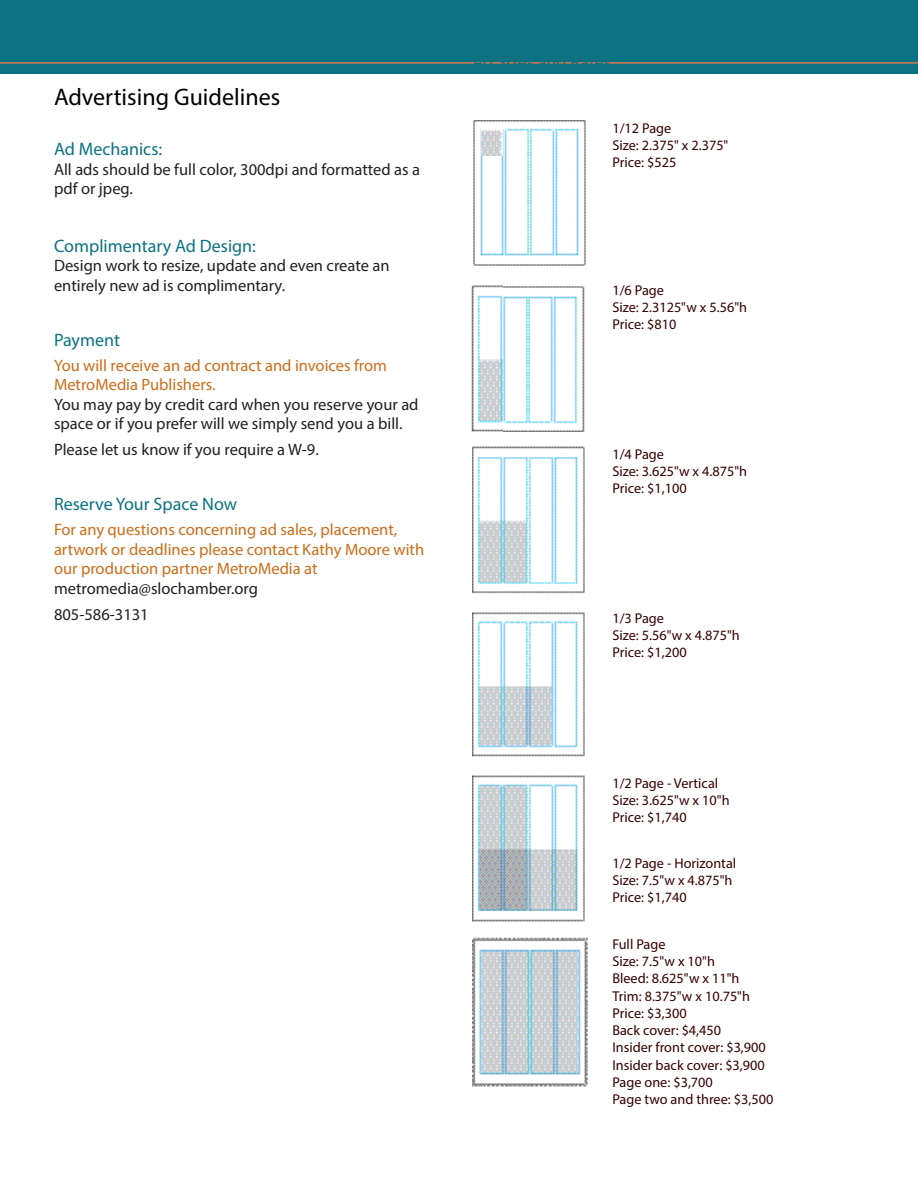
<style>
.page{position:relative;width:918px;height:1188px;background:#fff}
.page>*{position:absolute;margin:0;border:0;box-sizing:border-box;transform-origin:0 0}
.t1{font:24px "Myriad Pro";color:#020202}
.t2{font:18px "Myriad Pro";color:#0b7281}
.t3{font:16.5px/19.5px "Myriad Pro";color:#231f20}
.t4{font:16.5px/19.5px "Myriad Pro";color:#cc6d18}
.t5{font:14.25px/17.2px "Myriad Pro";color:#360000}
</style>
<div class="page">
<div style="left:0;top:0;width:918px;height:73px;background:#0b7281"></div>
<hr style="left:0;top:62px;width:918px;height:2px;background:#da7750">
<img style="left:472px;top:446px;width:116px;height:641px">
<img style="left:473px;top:120px;width:113px;height:146px">
<img style="left:482px;top:126px;width:20px;height:30px">
<img style="left:471px;top:285px;width:114px;height:147px">
<img style="left:472px;top:285px;width:30px;height:147px">
<h1 class="t1" style="left:54px;top:88px;width:228px">Advertising Guidelines</h1>
<p class="t2" style="left:54px;top:142px;width:110px">Ad Mechanics:</p>
<p class="t3" style="left:54px;top:161px;width:368px">All ads should be full color, 300dpi and formatted as a pdf or jpeg.</p>
<p class="t2" style="left:54px;top:238px;width:203px">Complimentary Ad Design:</p>
<p class="t3" style="left:54px;top:257px;width:337px">Design work to resize, update and even create an entirely new ad is complimentary.</p>
<p class="t2" style="left:54px;top:333px;width:68px">Payment</p>
<p class="t4" style="left:54px;top:357px;width:335px">You will receive an ad contract and invoices from<br>MetroMedia Publishers.</p>
<p class="t3" style="left:54px;top:396px;width:366px">You may pay by credit card when you reserve your ad space or if you prefer will we simply send you a bill.</p>
<p class="t3" style="left:54px;top:441px;width:266px">Please let us know if you require a W-9.</p>
<p class="t2" style="left:54px;top:497px;width:185px">Reserve Your Space Now</p>
<p class="t4" style="left:54px;top:521px;width:372px">For any questions concerning ad sales, placement, artwork or deadlines please contact Kathy Moore with our production partner MetroMedia at</p>
<p class="t3" style="left:54px;top:576px;width:205px;line-height:26px">metromedia@slochamber.org<br>805-586-3131</p>
<p class="t2" style="left:472px;top:54px;width:140px">Ad Sizes and Rates</p>
<p class="t5" style="left:612px;top:120px;width:118px">1/12 Page<br>Size: 2.375" x 2.375"<br>Price: $525</p>
<p class="t5" style="left:612px;top:283px;width:136px">1/6 Page<br>Size: 2.3125"w x 5.56"h<br>Price: $810</p>
<p class="t5" style="left:612px;top:446px;width:136px">1/4 Page<br>Size: 3.625"w x 4.875"h<br>Price: $1,100</p>
<p class="t5" style="left:612px;top:610px;width:129px">1/3 Page<br>Size: 5.56"w x 4.875"h<br>Price: $1,200</p>
<p class="t5" style="left:612px;top:776px;width:119px">1/2 Page - Vertical<br>Size: 3.625"w x 10"h<br>Price: $1,740</p>
<p class="t5" style="left:612px;top:855px;width:125px">1/2 Page - Horizontal<br>Size: 7.5"w x 4.875"h<br>Price: $1,740</p>
<p class="t5" style="left:612px;top:937px;width:162px">Full Page<br>Size: 7.5"w x 10"h<br>Bleed: 8.625"w x 11"h<br>Trim: 8.375"w x 10.75"h<br>Price: $3,300<br>Back cover: $4,450<br>Insider front cover: $3,900<br>Insider back cover: $3,900<br>Page one: $3,700<br>Page two and three: $3,500</p>
</div>
